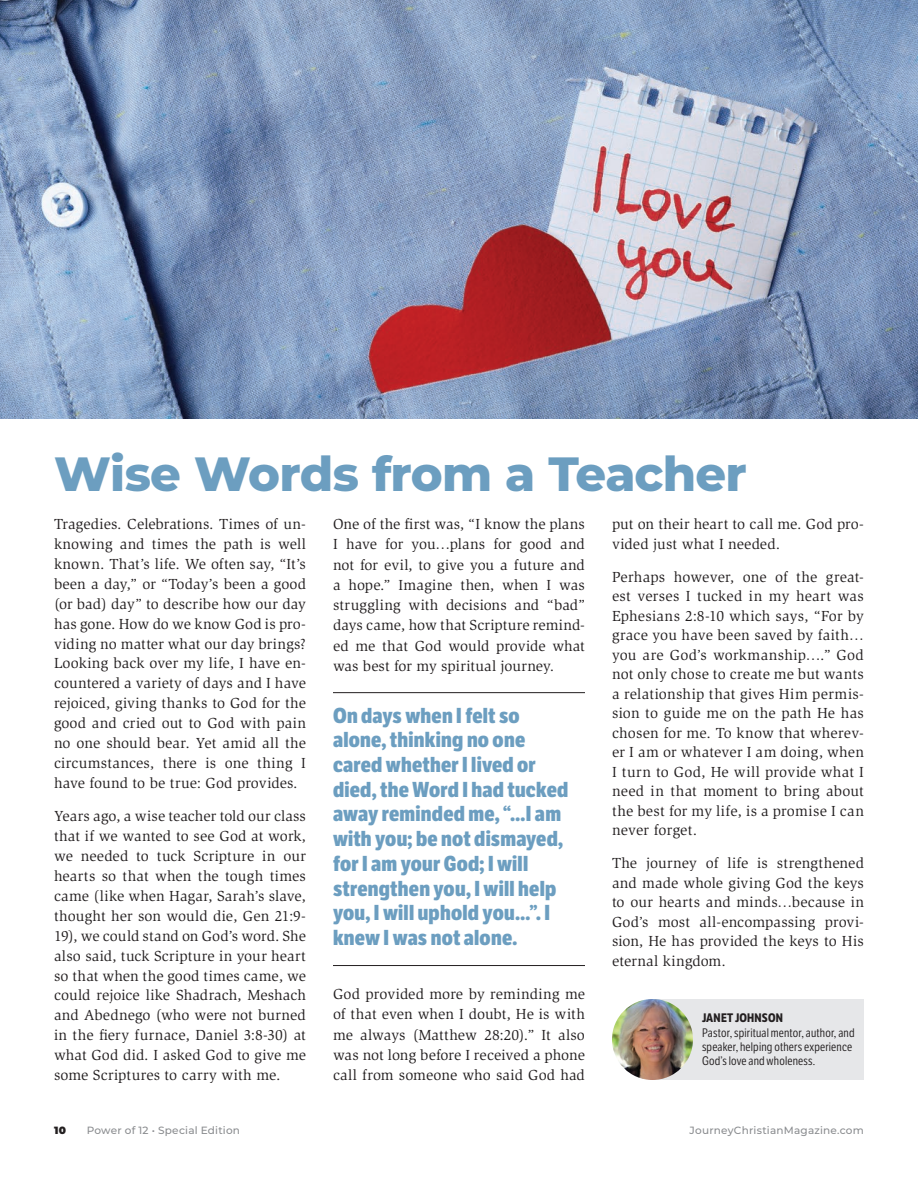
<style>
.page{position:relative;width:918px;height:1188px;background:#fff}
.page>*{position:absolute;margin:0;border:0;box-sizing:border-box;transform-origin:0 0}
.headline{font:800 48px "Montserrat";letter-spacing:-.015em;color:#6c9ec0}
.pullquote{font:800 21px/24.8px "LFT Etica Condensed";letter-spacing:.015em;color:#6c9ec0}
.t1{font:15px/20px "Slimbach Std";letter-spacing:.01em;color:#231f20;text-align:justify}
.bio{font:12px/14.4px "LFT Etica Condensed";letter-spacing:.015em;color:#231f20}
.bio-2{font:700 12px "LFT Etica Condensed";letter-spacing:.02em;color:#231f20}
.t2{font:500 10.5px "Montserrat";letter-spacing:.02em;color:#8a8c8f}
.t3{font:900 10.5px "Montserrat";color:#231f20}
</style>
<div class="page">
<hr style="left:333px;top:692px;width:252px;height:1px;background:#231f20">
<hr style="left:333px;top:965px;width:252px;height:1px;background:#231f20">
<img style="left:0;top:0;width:918px;height:418px">
<div style="left:648px;top:999px;width:216px;height:81px;background:#e6e7e9"></div>
<img style="left:612px;top:999px;width:81px;height:81px;border-radius:40px">
<p class="headline" style="left:54px;top:439px;width:694px">Wise Words from a Teacher</p>
<p class="t1" style="left:54px;top:514px;width:254px">Tragedies. Celebrations. Times of un&shy;knowing and times the path is well known. That’s life. We often say, “It’s been a day,” or “Today’s been a good (or bad) day” to describe how our day has gone. How do we know God is pro&shy;viding no matter what our day brings?<br>Looking back over my life, I have en&shy;countered a variety of days and I have rejoiced, giving thanks to God for the good and cried out to God with pain no one should bear. Yet amid all the circumstances, there is one thing I have found to be true: God provides.</p>
<p class="t1" style="left:54px;top:806px;width:254px">Years ago, a wise teacher told our class that if we wanted to see God at work, we needed to tuck Scripture in our hearts so that when the tough times came (like when Hagar, Sarah’s slave, thought her son would die, Gen 21:9- 19), we could stand on God’s word. She also said, tuck Scripture in your heart so that when the good times came, we could rejoice like Shadrach, Meshach and Abednego (who were not burned in the fiery furnace, Daniel 3:8-30) at what God did. I asked God to give me some Scriptures to carry with me.</p>
<p class="t1" style="left:333px;top:514px;width:254px">One of the first was, “I know the plans I have for you…plans for good and not for evil, to give you a future and a hope.” Imagine then, when I was struggling with decisions and “bad” days came, how that Scripture remind&shy;ed me that God would provide what was best for my spiritual journey.</p>
<p class="pullquote" style="left:333px;top:703px;width:237px">On days when I felt so alone, thinking no one cared whether I lived or died, the Word I had tucked away reminded me, “…I am with you; be not dismayed, for I am your God; I will strengthen you, I will help you, I will uphold you…”. I knew I was not alone.</p>
<p class="t1" style="left:333px;top:984px;width:254px">God provided more by reminding me of that even when I doubt, He is with me always (Matthew 28:20).” It also was not long before I received a phone call from someone who said God had</p>
<p class="t1" style="left:612px;top:515px;width:254px;line-height:19.5px">put on their heart to call me. God pro&shy;vided just what I needed.</p>
<p class="t1" style="left:612px;top:567px;width:254px;line-height:19.5px">Perhaps however, one of the great&shy;est verses I tucked in my heart was Ephesians 2:8-10 which says, “For by grace you have been saved by faith… you are God’s workmanship….” God not only chose to create me but wants a relationship that gives Him permis&shy;sion to guide me on the path He has chosen for me. To know that wherev&shy;er I am or whatever I am doing, when I turn to God, He will provide what I need in that moment to bring about the best for my life, is a promise I can never forget.</p>
<p class="t1" style="left:612px;top:854px;width:254px;line-height:19.5px">The journey of life is strengthened and made whole giving God the keys to our hearts and minds…because in God’s most all-encompassing provi&shy;sion, He has provided the keys to His eternal kingdom.</p>
<p class="bio-2" style="left:702px;top:1011px;width:82px">JANET JOHNSON</p>
<p class="bio" style="left:702px;top:1026px;width:154px">Pastor, spiritual mentor, author, and speaker, helping others experience<br>God’s love and wholeness.</p>
<p class="t3" style="left:54px;top:1122px;width:14px">10</p>
<p class="t2" style="left:87px;top:1123px;width:155px">Power of 12 • Special Edition</p>
<p class="t2" style="left:690px;top:1123px;width:176px">JourneyChristianMagazine.com</p>
</div>
